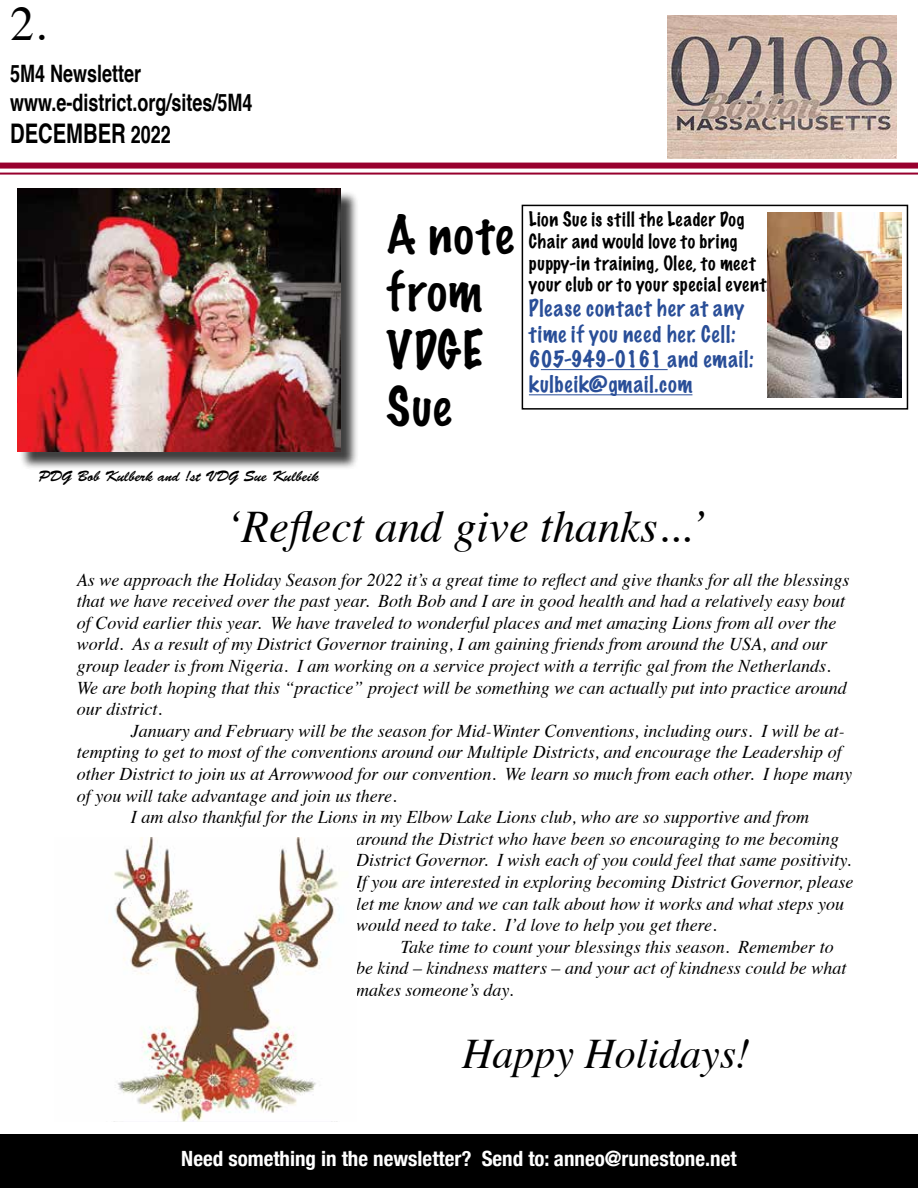
<style>
.page{position:relative;width:918px;height:1188px;background:#fff}
.page>*{position:absolute;margin:0;border:0;box-sizing:border-box;transform-origin:0 0}
.t1{font:100 48px/57.6px "Marker Felt";letter-spacing:.025em;color:#000}
.t2{font:48px "Times";color:#000}
.t3{font:italic 45px "Times";color:#000}
.t4{font:italic 42px "Times";color:#000}
.t5{font:700 27px "Helvetica";color:#000;scale:.75 1}
.t6{font:700 24px/28.8px "Helvetica";color:#000;scale:.75 1}
.t7{font:100 21px/25.2px "Marker Felt";letter-spacing:.04em;color:#294e98}
.t8{font:700 condensed 21px "Helvetica Neue";color:#fff}
.t9{font:italic 18px/21.6px "Times";color:#000}
.t10{font:100 18px/21.6px "Marker Felt";letter-spacing:.04em;color:#000}
.t11{font:15px "Brush Script Std";color:#000}
.s1{font-size:24px}
</style>
<div class="page">
<div style="left:1px;top:1135px;width:916px;height:52px;background:#000"></div>
<div style="left:0;top:1134px;width:918px;height:54px;border:2px solid #000"></div>
<div style="left:0;top:163px;width:918px;height:6px;background:#98002e"></div>
<hr style="left:0;top:173px;width:918px;height:2px;background:#98002e">
<hr style="left:541px;top:369px;width:127px;height:1px;background:#294e98">
<hr style="left:529px;top:395px;width:163px;height:1px;background:#294e98">
<img style="left:667px;top:15px;width:229px;height:144px">
<img style="left:768px;top:212px;width:133px;height:186px">
<svg style="left:917px;top:1134px;width:1px;height:54px"></svg>
<div style="left:522px;top:205px;width:386px;height:205px;border:2px solid #000"></div>
<img style="left:113px;top:837px;width:227px;height:285px">
<div style="left:20px;top:190px;width:339px;height:280px;background:#000;opacity:.75"></div>
<img style="left:17px;top:188px;width:323px;height:263px">
<h1 class="t2" style="left:10px;top:-21px;width:37px">2.</h1>
<h3 class="t6" style="left:10px;top:59px;width:325px">5M4 Newsletter www.e-district.org/sites/5M4</h3>
<h3 class="t5" style="left:10px;top:112px;width:216px">DECEMBER <span class="s1">2022</span></h3>
<p class="t11" style="left:38px;top:468px;width:282px">PDG Bob Kulberk and !st VDG Sue Kulbeik</p>
<h1 class="t1" style="left:387px;top:205px;width:128px">A note from<br>VDGE<br>Sue</h1>
<p class="t10" style="left:529px;top:209px;width:242px">Lion Sue is still the Leader Dog<br>Chair and would love to bring puppy-in training, Olee, to meet your club or to your special event.</p>
<p class="t7" style="left:529px;top:296px;width:227px">Please contact her at any time if you need her. Cell:<br>605-949-0161 and email: kulbeik@gmail.com</p>
<h2 class="t3" style="left:227px;top:488px;width:481px">‘Reflect and give thanks...’</h2>
<p class="t9" style="left:77px;top:568px;width:774px">As we approach the Holiday Season for 2022 it’s a great time to reflect and give thanks for all the blessings that we have received over the past year. Both Bob and I are in good health and had a relatively easy bout of Covid earlier this year. We have traveled to wonderful places and met amazing Lions from all over the world. As a result of my District Governor training, I am gaining friends from around the USA, and our group leader is from Nigeria. I am working on a service project with a terrific gal from the Netherlands.<br>We are both hoping that this “practice” project will be something we can actually put into practice around our district.</p>
<p class="t9" style="left:131px;top:719px;width:715px">January and February will be the season for Mid-Winter Conventions, including ours. I will be at-</p>
<p class="t9" style="left:77px;top:741px;width:766px">tempting to get to most of the conventions around our Multiple Districts, and encourage the Leadership of</p>
<p class="t9" style="left:77px;top:762px;width:777px">other District to join us at Arrowwood for our convention. We learn so much from each other. I hope many</p>
<p class="t9" style="left:77px;top:784px;width:321px">of you will take advantage and join us there.</p>
<p class="t9" style="left:131px;top:805px;width:680px">I am also thankful for the Lions in my Elbow Lake Lions club, who are so supportive and from</p>
<p class="t9" style="left:356px;top:827px;width:485px">around the District who have been so encouraging to me becoming</p>
<p class="t9" style="left:356px;top:849px;width:496px">District Governor. I wish each of you could feel that same positivity.</p>
<p class="t9" style="left:356px;top:870px;width:499px">If you are interested in exploring becoming District Governor, please</p>
<p class="t9" style="left:356px;top:892px;width:489px">let me know and we can talk about how it works and what steps you</p>
<p class="t9" style="left:356px;top:913px;width:362px">would need to take. I’d love to help you get there.</p>
<p class="t9" style="left:401px;top:935px;width:434px">Take time to count your blessings this season. Remember to</p>
<p class="t9" style="left:356px;top:957px;width:492px">be kind – kindness matters – and your act of kindness could be what</p>
<p class="t9" style="left:356px;top:978px;width:159px">makes someone’s day.</p>
<h3 class="t4" style="left:462px;top:1017px;width:290px">Happy Holidays!</h3>
<p class="t8" style="left:181px;top:1142px;width:557px">Need something in the newsletter? Send to: anneo@runestone.net</p>
</div>
